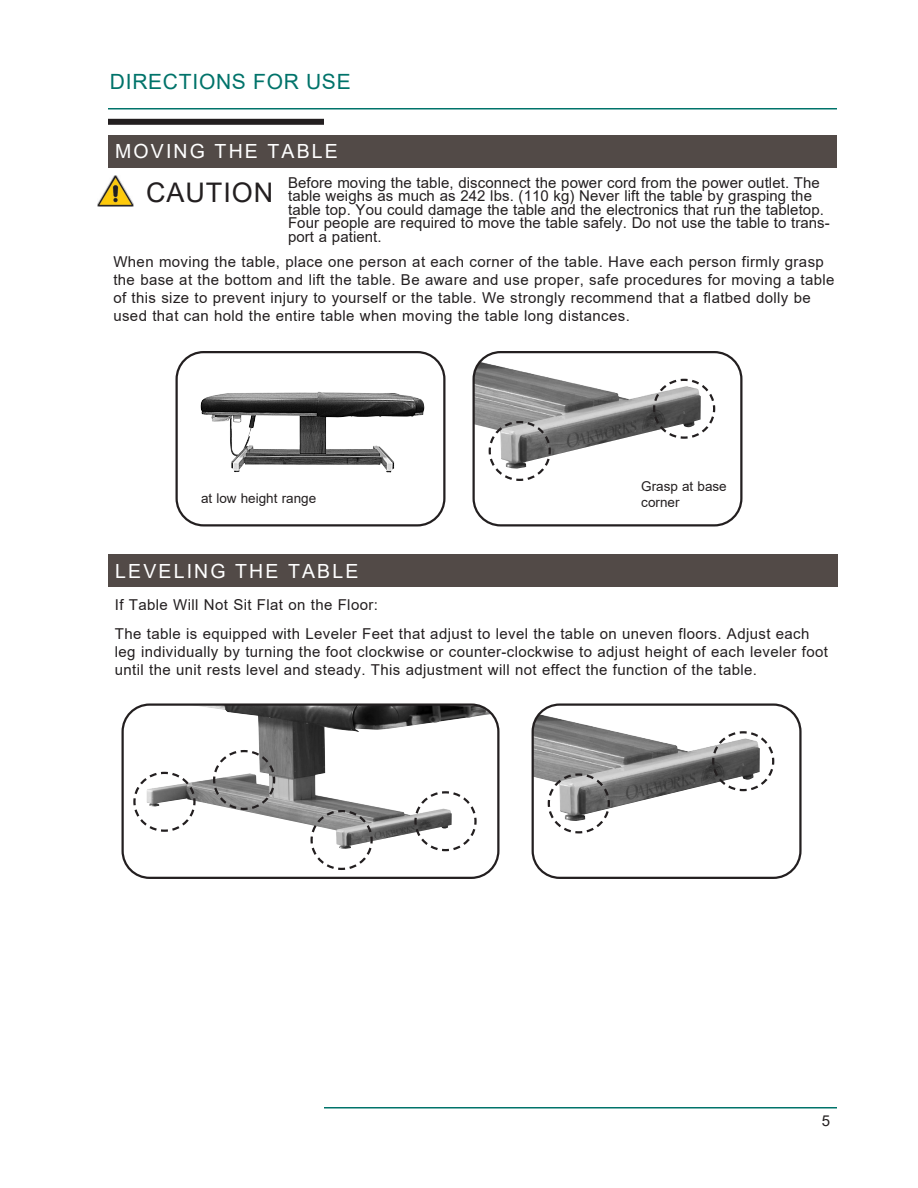
<style>
.page{position:relative;width:918px;height:1188px;background:#fff}
.page>*{position:absolute;margin:0;border:0;box-sizing:border-box;transform-origin:0 0}
.t1{font:27px "Arial";letter-spacing:.035em;color:#231f20}
.t2{font:21px "Arial";letter-spacing:.035em;color:#00736a}
.t3{font:19.5px "Arial";letter-spacing:.11em;color:#fff}
.t4{font:15px/18px "Arial";letter-spacing:.025em;color:#231f20}
.t5{font:15px/13.5px "Arial";letter-spacing:.005em;color:#231f20}
.t6{font:13.5px/16.2px "Arial";color:#231f20}
</style>
<div class="page">
<img style="left:475px;top:362px;width:177px;height:94px">
<div style="left:472px;top:351px;width:270px;height:175px;border:2px solid #231f20;border-radius:27px"></div>
<img style="left:98px;top:175px;width:36px;height:31px">
<div style="left:108px;top:135px;width:729px;height:32px;background:#524a47"></div>
<hr style="left:324px;top:1107px;width:513px;height:1px;background:#00736a">
<hr style="left:108px;top:108px;width:729px;height:2px;background:#00736a">
<div style="left:108px;top:119px;width:216px;height:6px;background:#231f20"></div>
<svg style="left:488px;top:420px;width:64px;height:61px"></svg>
<div style="left:108px;top:554px;width:729px;height:33px;background:#524a47"></div>
<img style="left:201px;top:391px;width:224px;height:82px">
<div style="left:176px;top:351px;width:270px;height:175px;border:2px solid #231f20;border-radius:27px"></div>
<svg style="left:652px;top:378px;width:64px;height:61px"></svg>
<img style="left:197px;top:706px;width:295px;height:135px">
<div style="left:122px;top:703px;width:378px;height:176px;border:2px solid #231f20;border-radius:27px"></div>
<img style="left:533px;top:714px;width:178px;height:94px">
<div style="left:532px;top:703px;width:270px;height:176px;border:2px solid #231f20;border-radius:27px"></div>
<svg style="left:547px;top:772px;width:64px;height:62px"></svg>
<svg style="left:711px;top:731px;width:64px;height:61px"></svg>
<svg style="left:309px;top:809px;width:65px;height:61px"></svg>
<svg style="left:413px;top:790px;width:65px;height:62px"></svg>
<svg style="left:133px;top:771px;width:64px;height:61px"></svg>
<svg style="left:212px;top:749px;width:64px;height:62px"></svg>
<p class="t2" style="left:110px;top:67px;width:242px">DIRECTIONS FOR USE</p>
<p class="t3" style="left:115px;top:138px;width:224px">MOVING THE TABLE</p>
<p class="t5" style="left:288px;top:175px;width:543px">Before moving the table, disconnect the power cord from the power outlet. The table weighs as much as 242 lbs. (110 kg) Never lift the table by grasping the table top. You could damage the table and the electronics that run the tabletop.<br>Four people are required to move the table safely. Do not use the table to trans&shy;port a patient.</p>
<p class="t1" style="left:146px;top:173px;width:129px">CAUTION</p>
<p class="t4" style="left:113px;top:253px;width:723px">When moving the table, place one person at each corner of the table. Have each person firmly grasp the base at the bottom and lift the table. Be aware and use proper, safe procedures for moving a table of this size to prevent injury to yourself or the table. We strongly recommend that a flatbed dolly be used that can hold the entire table when moving the table long distances.</p>
<p class="t6" style="left:201px;top:490px;width:117px">at low height range</p>
<p class="t3" style="left:115px;top:557px;width:245px">LEVELING THE TABLE</p>
<p class="t6" style="left:641px;top:478px;width:87px">Grasp at base corner</p>
<p class="t4" style="left:115px;top:596px;width:265px">If Table Will Not Sit Flat on the Floor:</p>
<p class="t4" style="left:115px;top:624px;width:715px">The table is equipped with Leveler Feet that adjust to level the table on uneven floors. Adjust each leg individually by turning the foot clockwise or counter-clockwise to adjust height of each leveler foot until the unit rests level and steady. This adjustment will not effect the function of the table.</p>
<p class="t4" style="left:822px;top:1112px;width:10px">5</p>
</div>
